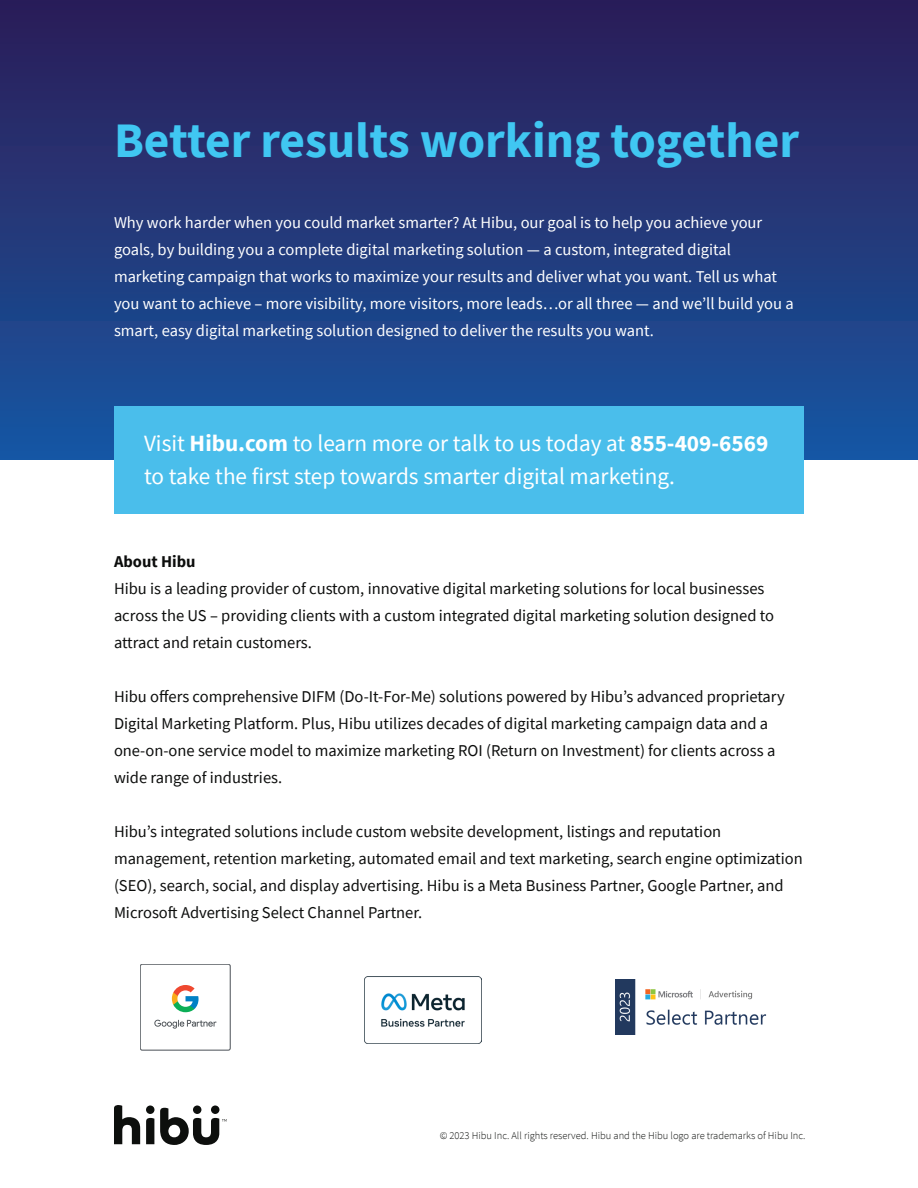
<style>
.page{position:relative;width:918px;height:1188px;background:#fff}
.page>*{position:absolute;margin:0;border:0;box-sizing:border-box;transform-origin:0 0}
.t1{font:700 49.5px "Source Sans Pro";color:#40c7f2}
.t2{font:23.25px/33px "Source Sans Pro";color:#fff}
.t3{font:16.5px/27px "Source Sans Pro";color:#0c0d0c}
.t4{font:16.5px/27px "Source Sans Pro";color:#fff}
.t5{font:700 16.5px "Source Sans Pro";color:#0c0d0c}
.t6{font:300 10.5px "Source Sans Pro";color:#0d0f0d}
.s1{font-weight:700}
</style>
<div class="page">
<svg style="left:114px;top:1105px;width:26px;height:39px"></svg>
<svg style="left:146px;top:1118px;width:8px;height:26px"></svg>
<div style="left:146px;top:1106px;width:8px;height:8px;background:#0d0f0d;border-radius:50%"></div>
<div style="left:193px;top:1106px;width:8px;height:8px;background:#0d0f0d;border-radius:50%"></div>
<div style="left:211px;top:1106px;width:8px;height:8px;background:#0d0f0d;border-radius:50%"></div>
<svg style="left:160px;top:1108px;width:66px;height:37px"></svg>
<div style="left:0;top:0;width:918px;height:459px;background:linear-gradient(to bottom,#2d1c56,#1756a2)"></div>
<div style="left:114px;top:406px;width:690px;height:108px;background:#4abeeb"></div>
<div style="left:140px;top:964px;width:91px;height:86px;border:1px solid #666b70;border-radius:2px"></div>
<svg style="left:154px;top:1020px;width:62px;height:9px"></svg>
<svg style="left:172px;top:985px;width:27px;height:27px"></svg>
<img style="left:616px;top:980px;width:151px;height:55px">
<img style="left:364px;top:976px;width:118px;height:67px">
<h1 class="t1" style="left:114px;top:107px;width:687px">Better results working together</h1>
<p class="t4" style="left:114px;top:209px;width:681px">Why work harder when you could market smarter? At Hibu, our goal is to help you achieve your goals, by building you a complete digital marketing solution — a custom, integrated digital marketing campaign that works to maximize your results and deliver what you want. Tell us what you want to achieve – more visibility, more visitors, more leads…or all three — and we’ll build you a smart, easy digital marketing solution designed to deliver the results you want.</p>
<h2 class="t2" style="left:144px;top:427px;width:626px">Visit <span class="s1">Hibu.com</span> to learn more or talk to us today at <span class="s1">855-409-6569 </span>to take the first step towards smarter digital marketing.</h2>
<p class="t5" style="left:114px;top:551px;width:83px">About Hibu</p>
<p class="t3" style="left:114px;top:575px;width:662px">Hibu is a leading provider of custom, innovative digital marketing solutions for local businesses across the US – providing clients with a custom integrated digital marketing solution designed to attract and retain customers.</p>
<p class="t3" style="left:114px;top:683px;width:672px">Hibu offers comprehensive DIFM (Do-It-For-Me) solutions powered by Hibu’s advanced proprietary Digital Marketing Platform. Plus, Hibu utilizes decades of digital marketing campaign data and a one-on-one service model to maximize marketing ROI (Return on Investment) for clients across a wide range of industries.</p>
<p class="t3" style="left:114px;top:818px;width:690px">Hibu’s integrated solutions include custom website development, listings and reputation management, retention marketing, automated email and text marketing, search engine optimization (SEO), search, social, and display advertising. Hibu is a Meta Business Partner, Google Partner, and Microsoft Advertising Select Channel Partner.</p>
<p class="t6" style="left:440px;top:1129px;width:367px">© 2023 Hibu Inc. All rights reserved. Hibu and the Hibu logo are trademarks of Hibu Inc.</p>
</div>
